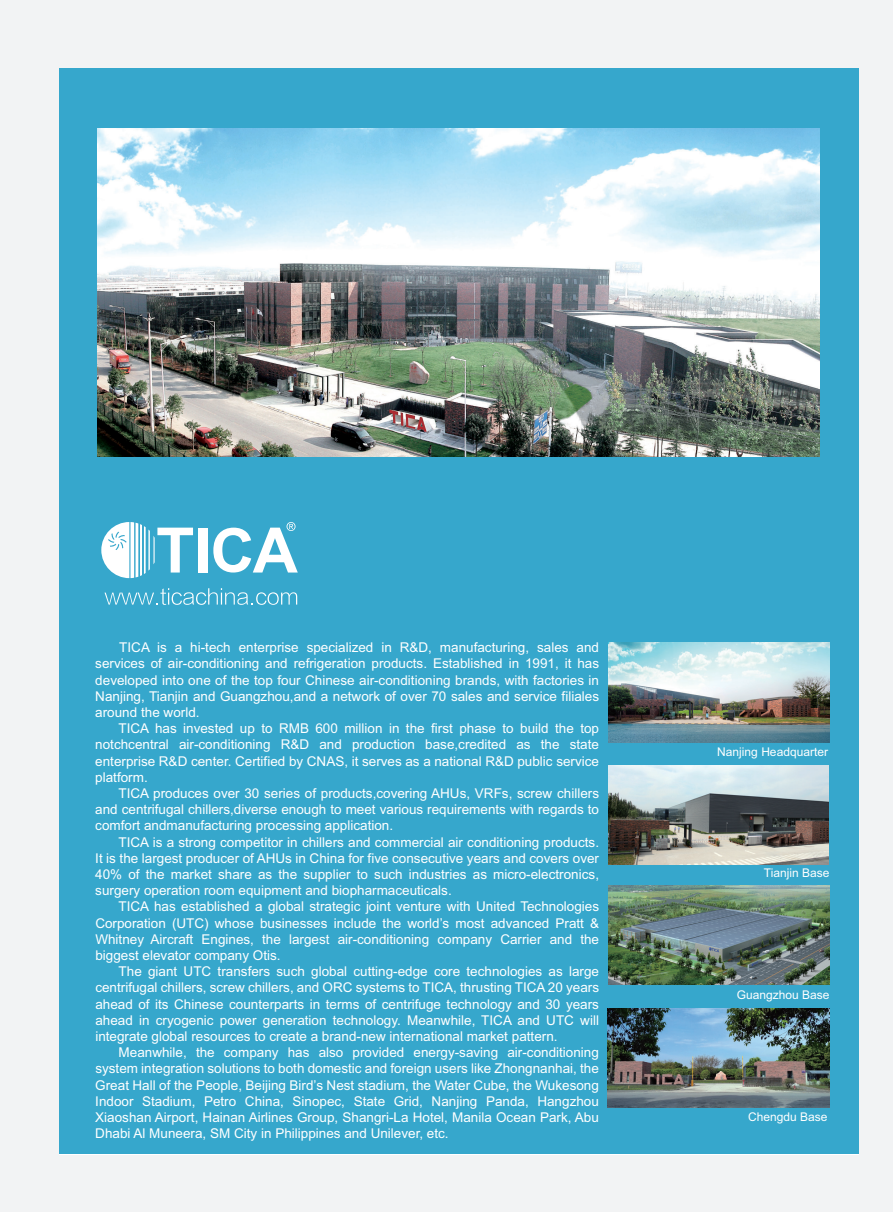
<style>
.page{position:relative;width:893px;height:1212px;background:#f2f3f4}
.page>*{position:absolute;margin:0;border:0;box-sizing:border-box;transform-origin:0 0}
.t1{font:13.5px/16.2px "Arial";color:#fff;text-align:justify}
.t2{font:12px "Arial";color:#fff}
.t3{font:11.1px "FZLTXHK GBK EUC H";letter-spacing:.015em;color:#fff}
</style>
<div class="page">
<div style="left:60px;top:68px;width:798px;height:1086px;background:#36a7cc"></div>
<img style="left:97px;top:129px;width:723px;height:328px">
<svg style="left:101px;top:522px;width:92px;height:56px"></svg>
<div style="left:199px;top:528px;width:9px;height:44px;background:#fff"></div>
<svg style="left:213px;top:522px;width:85px;height:50px"></svg>
<svg style="left:105px;top:588px;width:192px;height:17px"></svg>
<img style="left:608px;top:765px;width:221px;height:100px">
<img style="left:608px;top:885px;width:221px;height:100px">
<img style="left:608px;top:642px;width:221px;height:101px">
<img style="left:608px;top:1009px;width:221px;height:98px">
<p class="t1" style="left:95px;top:639px;width:505px;text-indent:24px">TICA is a hi-tech enterprise specialized in R&amp;D, manufacturing, sales and services of air-conditioning and refrigeration products. Established in 1991, it has developed into one of the top four Chinese air-conditioning brands, with factories in Nanjing, Tianjin and Guangzhou,and a network of over 70 sales and service filiales around the world.</p>
<p class="t1" style="left:95px;top:720px;width:505px;text-indent:23px">TICA has invested up to RMB 600 million in the first phase to build the top notchcentral air-conditioning R&amp;D and production base,credited as the state enterprise R&amp;D center. Certified by CNAS, it serves as a national R&amp;D public service platform.</p>
<p class="t1" style="left:95px;top:785px;width:505px;text-indent:23px">TICA produces over 30 series of products,covering AHUs, VRFs, screw chillers and centrifugal chillers,diverse enough to meet various requirements with regards to comfort andmanufacturing processing application.</p>
<p class="t1" style="left:95px;top:834px;width:505px;text-indent:23px">TICA is a strong competitor in chillers and commercial air conditioning products.<br>It is the largest producer of AHUs in China for five consecutive years and covers over 40% of the market share as the supplier to such industries as micro-electronics, surgery operation room equipment and biopharmaceuticals.</p>
<p class="t1" style="left:95px;top:899px;width:505px;text-indent:23px">TICA has established a global strategic joint venture with United Technologies Corporation (UTC) whose businesses include the world’s most advanced Pratt &amp; Whitney Aircraft Engines, the largest air-conditioning company Carrier and the biggest elevator company Otis.</p>
<p class="t1" style="left:95px;top:963px;width:505px;text-indent:23px">The giant UTC transfers such global cutting-edge core technologies as large centrifugal chillers, screw chillers, and ORC systems to TICA, thrusting TICA 20 years ahead of its Chinese counterparts in terms of centrifuge technology and 30 years ahead in cryogenic power generation technology. Meanwhile, TICA and UTC will integrate global resources to create a brand-new international market pattern.</p>
<p class="t1" style="left:95px;top:1044px;width:505px;text-indent:23px">Meanwhile, the company has also provided energy-saving air-conditioning system integration solutions to both domestic and foreign users like Zhongnanhai, the Great Hall of the People, Beijing Bird’s Nest stadium, the Water Cube, the Wukesong Indoor Stadium, Petro China, Sinopec, State Grid, Nanjing Panda, Hangzhou Xiaoshan Airport, Hainan Airlines Group, Shangri-La Hotel, Manila Ocean Park, Abu Dhabi Al Muneera, SM City in Philippines and Unilever, etc.</p>
<p class="t3" style="left:759px;top:746px;width:69px">南京总部基地</p>
<p class="t2" style="left:717px;top:744px;width:112px">Nanjing Headquarter</p>
<p class="t2" style="left:764px;top:865px;width:67px">Tianjin Base</p>
<p class="t3" style="left:782px;top:867px;width:46px">天津基地</p>
<p class="t3" style="left:782px;top:987px;width:46px">广州基地</p>
<p class="t2" style="left:737px;top:986px;width:94px">Guangzhou Base</p>
<p class="t2" style="left:748px;top:1109px;width:81px">Chengdu Base</p>
</div>
